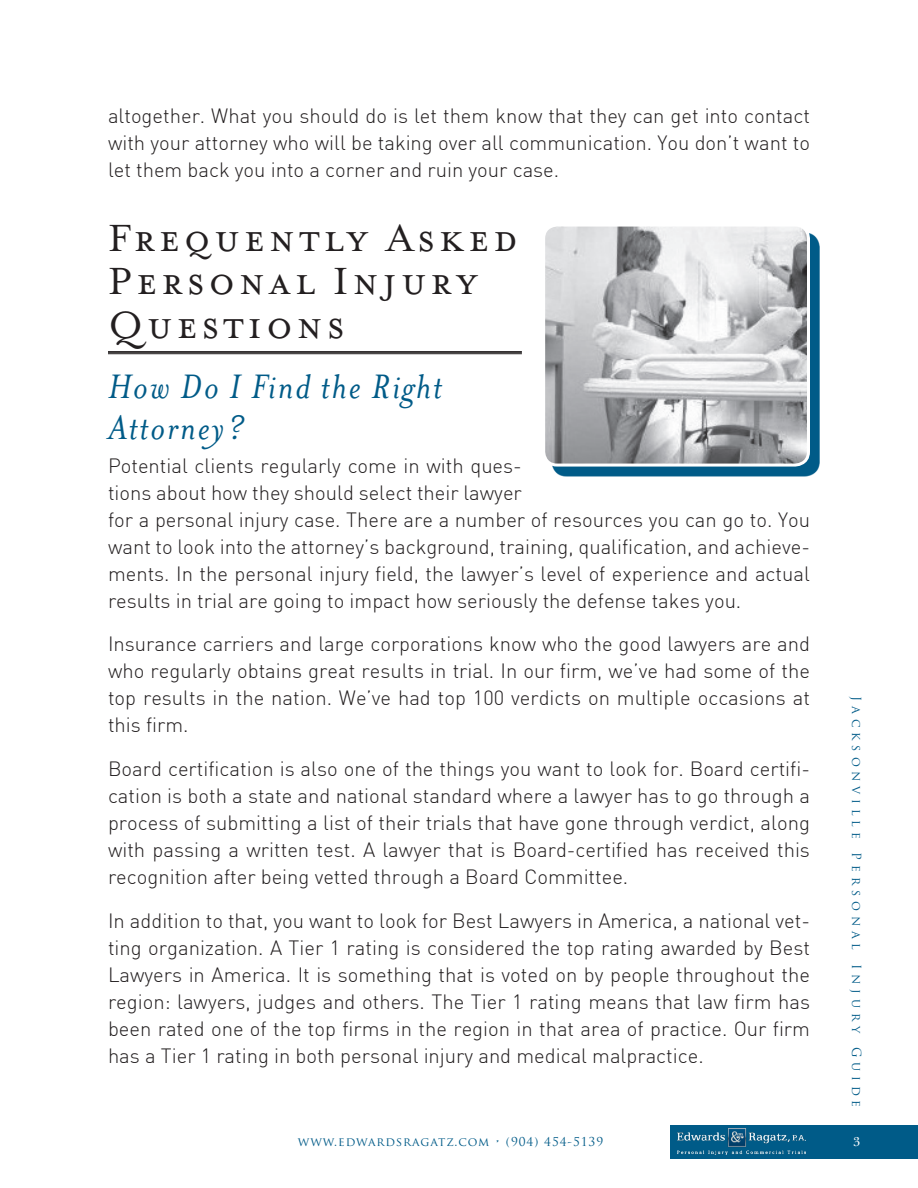
<style>
.page{position:relative;width:918px;height:1188px;background:#fff}
.page>*{position:absolute;margin:0;border:0;box-sizing:border-box;transform-origin:0 0}
.t1{font:43.5px/43.5px "Mrs Eaves Small Caps";letter-spacing:.1em;color:#231f20}
.t2{font:italic 39px/40.5px "Mrs Eaves";letter-spacing:.05em;color:#005b88}
.t3{font:300 20.25px/27px "DIN";color:#231f20;text-align:justify}
.t4{font:13.5px "New Baskerville";color:#fff}
.t5{font:12.3px "Trajan Pro";letter-spacing:.4em;color:#005b88}
.t6{font:12px "Trajan Pro";letter-spacing:.075em;color:#005b88}
</style>
<div class="page">
<div style="left:670px;top:1125px;width:248px;height:33px;background:#005b88"></div>
<img style="left:677px;top:1129px;width:129px;height:26px">
<hr style="left:108px;top:351px;width:414px;height:1px;background:#231f20">
<hr style="left:108px;top:352px;width:414px;height:1px;background:#231f20">
<hr style="left:108px;top:353px;width:414px;height:1px;background:#231f20">
<div style="left:552px;top:233px;width:268px;height:243px;background:#005b88"></div>
<img style="left:546px;top:228px;width:260px;height:235px">
<div style="left:542px;top:224px;width:268px;height:243px;border:3px solid #fff;border-radius:14px"></div>
<p class="t3" style="left:108px;top:102px;width:704px">altogether. What you should do is let them know that they can get into contact with your attorney who will be taking over all communication. You don’t want to let them back you into a corner and ruin your case.</p>
<h1 class="t1" style="left:108px;top:217px;width:411px">Frequently Asked<br>Personal Injury<br>Questions</h1>
<h2 class="t2" style="left:108px;top:367px;width:336px">How Do I Find the Right<br>Attorney?</h2>
<p class="t3" style="left:108px;top:452px;width:704px;text-align:left">Potential clients regularly come in with ques-<br>tions about how they should select their lawyer<br>for a personal injury case. There are a number of resources you can go to. You want to look into the attorney’s background, training, qualification, and achieve&shy;ments. In the personal injury field, the lawyer’s level of experience and actual results in trial are going to impact how seriously the defense takes you.</p>
<p class="t3" style="left:108px;top:630px;width:704px">Insurance carriers and large corporations know who the good lawyers are and who regularly obtains great results in trial. In our firm, we’ve had some of the top results in the nation. We’ve had top 100 verdicts on multiple occasions at this firm.</p>
<p class="t3" style="left:108px;top:755px;width:704px">Board certification is also one of the things you want to look for. Board certifi&shy;cation is both a state and national standard where a lawyer has to go through a process of submitting a list of their trials that have gone through verdict, along with passing a written test. A lawyer that is Board-certified has received this recognition after being vetted through a Board Committee.</p>
<p class="t3" style="left:108px;top:907px;width:704px">In addition to that, you want to look for Best Lawyers in America, a national vet&shy;ting organization. A Tier 1 rating is considered the top rating awarded by Best Lawyers in America. It is something that is voted on by people throughout the region: lawyers, judges and others. The Tier 1 rating means that law firm has been rated one of the top firms in the region in that area of practice. Our firm has a Tier 1 rating in both personal injury and medical malpractice.</p>
<p class="t5" style="left:865px;top:696px;width:413px;rotate:90deg">JACKSONVILLE PERSONAL INJURY GUIDE</p>
<p class="t6" style="left:298px;top:1134px;width:307px">WWW.EDWARDSRAGATZ.COM • (904) 454-5139</p>
<p class="t4" style="left:853px;top:1134px;width:9px">3</p>
</div>
